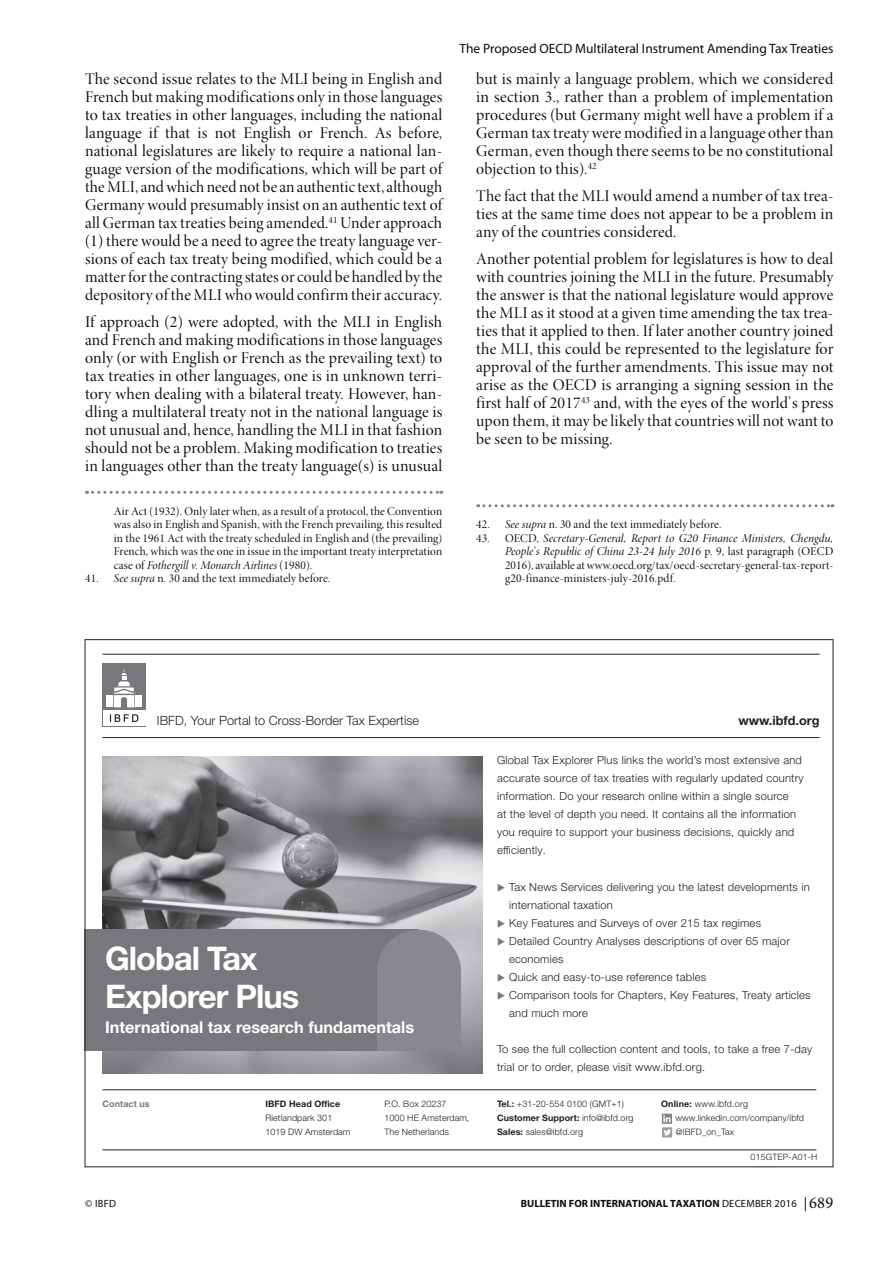
<style>
.page{position:relative;width:893px;height:1263px;background:#fff}
.page>*{position:absolute;margin:0;border:0;box-sizing:border-box;transform-origin:0 0}
.t1{font:700 32.55px/38.5px "Helvetica Neue LT Pro";letter-spacing:-.03em;color:#fff}
.t2{font:16.5px/18px "Minion Pro Disp";letter-spacing:.01em;color:#0d0b11;text-align:justify}
.t3{font:700 16.2px "Helvetica Neue LT Pro";color:#fff}
.t4{font:13.5px "Myriad Pro";color:#0d0b11}
.t5{font:300 12.75px "Helvetica Neue LT Pro";color:#231f20}
.t6{font:700 12.75px "Helvetica Neue LT Pro";color:#231f20}
.t7{font:12px/13.5px "Minion Pro Disp";letter-spacing:.015em;color:#0d0b11;text-align:justify}
.t8{font:12px/13.5px "Minion Pro It Disp";letter-spacing:.005em;color:#0d0b11;text-align:right}
.t9{font:300 11.1px/18px "Helvetica Neue LT Pro";letter-spacing:.02em;color:#231f20}
.t10{font:300 11.1px "Helvetica Neue LT Pro";letter-spacing:.045em;color:#231f20}
.t11{font:700 10.5px "Myriad Pro";color:#0d0b11}
.t12{font:10.5px "Myriad Pro";color:#0d0b11}
.t13{font:300 9px/14.1px "Helvetica Neue LT Pro";letter-spacing:.01em;color:#231f20}
.t14{font:700 9px "Helvetica Neue LT Pro";letter-spacing:.01em;color:#231f20}
.t15{font:700 9px "Helvetica Neue LT Pro";letter-spacing:.01em;color:#77787b}
.t16{font:300 8.7px "Helvetica Neue LT Pro";letter-spacing:.02em;color:#231f20}
.s1{font-family:"Minion Pro Disp"}
.s2{font-family:"Minion Pro It Disp"}
.s3{font-weight:700}
.s4{font-weight:400}
.s5{font-family:"Minion Pro";font-weight:400;font-size:16.5px}
</style>
<div class="page">
<svg style="left:805px;top:1197px;width:1px;height:14px"></svg>
<svg style="left:87px;top:491px;width:355px;height:3px"></svg>
<svg style="left:478px;top:504px;width:355px;height:3px"></svg>
<hr style="left:102px;top:654px;width:718px;height:1px;background:#231f20">
<hr style="left:102px;top:737px;width:718px;height:1px;background:#231f20">
<div style="left:102px;top:664px;width:44px;height:63px;background:#77787b"></div>
<div style="left:103px;top:710px;width:42px;height:16px;background:#fff"></div>
<div style="left:106px;top:695px;width:6px;height:11px;background:#fff"></div>
<div style="left:136px;top:695px;width:6px;height:11px;background:#fff"></div>
<svg style="left:112px;top:668px;width:24px;height:39px"></svg>
<svg style="left:110px;top:714px;width:28px;height:8px"></svg>
<hr style="left:102px;top:1089px;width:714px;height:1px;background:#231f20">
<hr style="left:102px;top:1149px;width:714px;height:1px;background:#231f20">
<svg style="left:662px;top:1114px;width:10px;height:10px"></svg>
<svg style="left:663px;top:1115px;width:7px;height:7px"></svg>
<svg style="left:662px;top:1127px;width:10px;height:10px"></svg>
<svg style="left:663px;top:1129px;width:8px;height:6px"></svg>
<img style="left:102px;top:756px;width:381px;height:317px">
<div style="left:85px;top:930px;width:334px;height:121px;background:#77787b"></div>
<svg style="left:377px;top:930px;width:84px;height:121px;background:#888a8d"></svg>
<p class="t2" style="left:85px;top:70px;width:359px">The second issue relates to the MLI being in English and French but making modifications only in those languages to tax treaties in other languages, including the national language if that is not English or French. As before, national legislatures are likely to require a national lan&shy;guage version of the modifications, which will be part of the MLI, and which need not be an authentic text, although Germany would presumably insist on an authentic text of all German tax treaties being amended.<sup>41</sup> Under approach (1) there would be a need to agree the treaty language ver&shy;sions of each tax treaty being modified, which could be a matter for the contracting states or could be handled by the depository of the MLI who would confirm their accuracy.</p>
<p class="t2" style="left:85px;top:313px;width:359px">If approach (2) were adopted, with the MLI in English and French and making modifications in those languages only (or with English or French as the prevailing text) to tax treaties in other languages, one is in unknown terri&shy;tory when dealing with a bilateral treaty. However, han&shy;dling a multilateral treaty not in the national language is not unusual and, hence, handling the MLI in that fashion should not be a problem. Making modification to treaties in languages other than the treaty language(s) is unusual</p>
<p class="t7" style="left:114px;top:504px;width:330px">Air Act (1932). Only later when, as a result of a protocol, the Convention was also in English and Spanish, with the French prevailing, this resulted in the 1961 Act with the treaty scheduled in English and (the prevailing)<br>French, which was the one in issue in the important treaty interpretation</p>
<p class="t8" style="left:114px;top:558px;width:200px"><span class="s1">case of</span> Fothergill v. Monarch Airlines <span class="s1">(1980).</span></p>
<p class="t7" style="left:85px;top:572px;width:247px">41. <span class="s2">See supra</span> n. 30 and the text immediately before.</p>
<p class="t4" style="left:459px;top:41px;width:375px">The Proposed OECD Multilateral Instrument Amending Tax Treaties</p>
<p class="t2" style="left:476px;top:70px;width:359px">but is mainly a language problem, which we considered in section 3., rather than a problem of implementation procedures (but Germany might well have a problem if a German tax treaty were modified in a language other than German, even though there seems to be no constitutional objection to this).<sup>42</sup></p>
<p class="t2" style="left:476px;top:187px;width:359px">The fact that the MLI would amend a number of tax trea&shy;ties at the same time does not appear to be a problem in any of the countries considered.</p>
<p class="t2" style="left:476px;top:250px;width:359px">Another potential problem for legislatures is how to deal with countries joining the MLI in the future. Presumably the answer is that the national legislature would approve the MLI as it stood at a given time amending the tax trea&shy;ties that it applied to then. If later another country joined the MLI, this could be represented to the legislature for approval of the further amendments. This issue may not arise as the OECD is arranging a signing session in the first half of 2017<sup>43</sup> and, with the eyes of the world’s press upon them, it may be likely that countries will not want to be seen to be missing.</p>
<p class="t7" style="left:476px;top:518px;width:247px">42. <span class="s2">See supra</span> n. 30 and the text immediately before.</p>
<p class="t8" style="left:476px;top:531px;width:359px"><span class="s1">43. OECD,</span> Secretary-General, Report to G20 Finance Ministers, Chengdu,<br>People’s Republic of China 23-24 July 2016 <span class="s1">p. 9, last paragraph (OECD</span></p>
<p class="t7" style="left:505px;top:558px;width:330px">2016), available at www.oecd.org/tax/oecd-secretary-general-tax-report&shy;g20-finance-ministers-july-2016.pdf.</p>
<p class="t10" style="left:155px;top:711px;width:252px">IBFD, Your Portal to Cross-Border Tax Expertise</p>
<p class="t5" style="left:157px;top:713px;width:264px">IBFD, Your Portal to Cross-Border Tax Expertise</p>
<p class="t6" style="left:738px;top:713px;width:83px">www.ibfd.org</p>
<h1 class="t1" style="left:105px;top:938px;width:196px">Global Tax<br>Explorer Plus</h1>
<p class="t3" style="left:105px;top:1017px;width:310px">International tax research fundamentals</p>
<p class="t9" style="left:497px;top:751px;width:308px">Global Tax Explorer Plus links the world’s most extensive and accurate source of tax treaties with regularly updated country information. Do your research online within a single source<br>at the level of depth you need. It contains all the information you require to support your business decisions, quickly and efficiently.</p>
<p class="t9" style="left:509px;top:877px;width:303px">Tax News Services delivering you the latest developments in international taxation<br>Key Features and Surveys of over 215 tax regimes<br>Detailed Country Analyses descriptions of over 65 major economies<br>Quick and easy-to-use reference tables<br>Comparison tools for Chapters, Key Features, Treaty articles and much more</p>
<p class="t9" style="left:497px;top:1040px;width:317px">To see the full collection content and tools, to take a free 7-day trial or to order, please visit www.ibfd.org.</p>
<p class="t15" style="left:102px;top:1098px;width:49px">Contact us</p>
<p class="t13" style="left:384px;top:1097px;width:86px">P.O. Box 20237<br>1000 HE Amsterdam,<br>The Netherlands</p>
<p class="t13" style="left:497px;top:1097px;width:138px"><span class="s3">Tel.:</span> +31-20-554 0100 (GMT+1)<br><span class="s3">Customer Support:</span> info@ibfd.org<br><span class="s3">Sales:</span> sales@ibfd.org</p>
<p class="t13" style="left:676px;top:1097px;width:130px;text-indent:-14px"><span class="s3">Online:</span> www.ibfd.org www.linkedin.com/company/ibfd @IBFD_on_Tax</p>
<p class="t16" style="left:751px;top:1152px;width:68px">015GTEP-A01-H</p>
<p class="t14" style="left:265px;top:1098px;width:76px">IBFD Head Office</p>
<p class="t13" style="left:265px;top:1111px;width:86px">Rietlandpark 301<br>1019 DW Amsterdam</p>
<p class="t12" style="left:85px;top:1197px;width:33px">© IBFD</p>
<p class="t11" style="left:521px;top:1197px;width:314px">BULLETIN FOR INTERNATIONAL TAXATION <span class="s4">DECEMBER 2016</span> <span class="s5">689</span></p>
</div>
